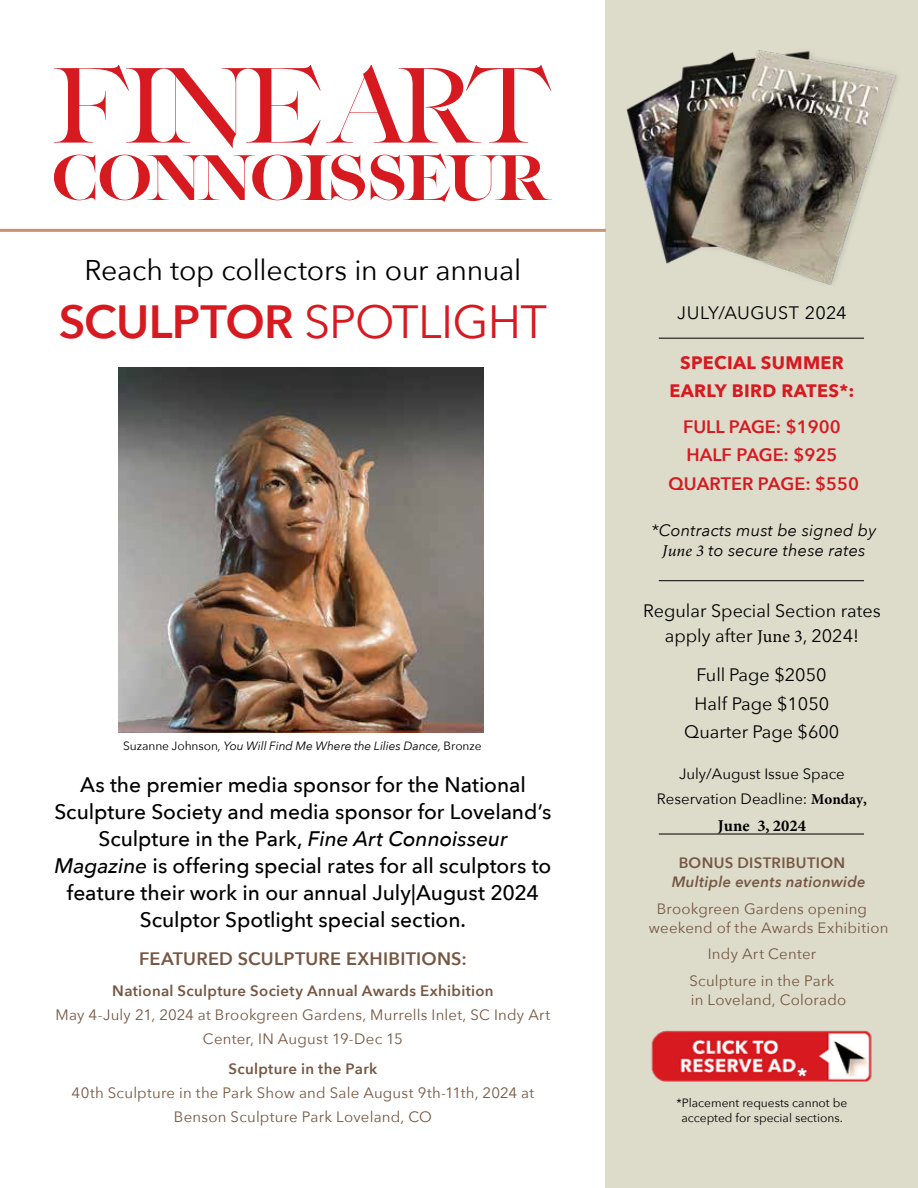
<style>
.page{position:relative;width:918px;height:1188px;background:#fff}
.page>*{position:absolute;margin:0;border:0;box-sizing:border-box;transform-origin:0 0}
.t1{font:46.5px "Avenir Next";letter-spacing:-.015em;color:#d71920}
.t2{font:28.5px "Avenir Next";letter-spacing:-.01em;color:#000}
.t3{font:500 21px/27px "Avenir Next";letter-spacing:-.005em;color:#000;text-align:center}
.t4{font:700 21px "Avenir Next";color:#fff}
.t5{font:18px/28.5px "Avenir Next";color:#000;text-align:center}
.t6{font:600 18px/28.5px "Avenir Next";color:#d71920;text-align:center}
.t7{font:700 18px/28.5px "Avenir Next";letter-spacing:.02em;color:#d71920;text-align:center}
.t8{font:600 18px "Avenir Next";letter-spacing:.015em;color:#765743}
.t9{font:18px "Avenir Next";letter-spacing:.02em;color:#000}
.t10{font:italic 16.5px/19.5px "Avenir Next";letter-spacing:.01em;color:#000;text-align:center}
.t11{font:700 16.5px "Minion Pro";color:#000}
.t12{font:15px/24px "Avenir Next";letter-spacing:.015em;color:#765743;text-align:center}
.t13{font:600 15px "Avenir Next";letter-spacing:.02em;color:#765743}
.t14{font:15px/25.5px "Avenir Next";color:#000;text-align:center}
.t15{font:italic 600 15px "Avenir Next";letter-spacing:.015em;color:#765743}
.t16{font:italic 12px "Avenir Next";letter-spacing:-.005em;color:#000}
.t17{font:12px/15px "Avenir Next";color:#000;text-align:center}
.s1{font-weight:600}
.s2{font-style:normal}
.s3{font-style:italic}
.s4{font-family:"Minion Pro"}
.s5{font-family:"Minion Pro";font-weight:700}
</style>
<div class="page">
<div style="left:606px;top:0;width:312px;height:1188px;background:#dddccb"></div>
<hr style="left:0;top:229px;width:606px;height:3px;background:#c89474">
<img style="left:651px;top:1030px;width:221px;height:52px">
<img style="left:585px;top:9px;width:312px;height:276px">
<hr style="left:659px;top:338px;width:205px;height:1px;background:#000">
<hr style="left:659px;top:580px;width:205px;height:1px;background:#000">
<hr style="left:659px;top:834px;width:205px;height:1px;background:#000">
<svg style="left:54px;top:65px;width:498px;height:137px"></svg>
<img style="left:118px;top:368px;width:366px;height:364px">
<h2 class="t2" style="left:85px;top:246px;width:438px">Reach top collectors in our annual</h2>
<h1 class="t1" style="left:59px;top:283px;width:490px"><span class="s1">SCULPTOR</span> SPOTLIGHT</h1>
<p class="t16" style="left:123px;top:736px;width:360px"><span class="s2">Suzanne Johnson</span>, You Will Find Me Where the Lilies Dance, <span class="s2">Bronze</span></p>
<p class="t3" style="left:54px;top:771px;width:499px">As the premier media sponsor for the National Sculpture Society and media sponsor for Loveland’s Sculpture in the Park, <span class="s3">Fine Art Connoisseur Magazine</span> is offering special rates for all sculptors to feature their work in our annual July|August 2024<br>Sculptor Spotlight special section.</p>
<p class="t8" style="left:139px;top:943px;width:329px">FEATURED SCULPTURE EXHIBITIONS:</p>
<p class="t13" style="left:112px;top:977px;width:383px">National Sculpture Society Annual Awards Exhibition</p>
<p class="t12" style="left:55px;top:1002px;width:496px">May 4-July 21, 2024 at Brookgreen Gardens, Murrells Inlet, SC Indy Art<br>Center, IN August 19-Dec 15</p>
<p class="t13" style="left:229px;top:1056px;width:150px">Sculpture in the Park</p>
<p class="t12" style="left:72px;top:1080px;width:464px">40th Sculpture in the Park Show and Sale August 9th-11th, 2024 at<br>Benson Sculpture Park Loveland, CO</p>
<p class="t9" style="left:677px;top:297px;width:171px">JULY/AUGUST 2024</p>
<p class="t7" style="left:669px;top:348px;width:187px">SPECIAL SUMMER<br>EARLY BIRD RATES*:</p>
<p class="t6" style="left:669px;top:412px;width:192px">FULL PAGE: $1900<br>HALF PAGE: $925<br>QUARTER PAGE: $550</p>
<p class="t10" style="left:651px;top:520px;width:227px">*Contracts must be signed by<br><span class="s4">June 3</span> to secure these rates</p>
<p class="t5" style="left:643px;top:597px;width:239px;line-height:25.5px">Regular Special Section rates apply after <span class="s4">June 3</span>, 2024!</p>
<p class="t5" style="left:684px;top:660px;width:157px">Full Page $2050<br>Half Page $1050<br>Quarter Page $600</p>
<p class="t14" style="left:657px;top:760px;width:211px">July/August Issue Space<br>Reservation Deadline: <span class="s5">Monday,</span></p>
<p class="t11" style="left:718px;top:814px;width:90px">June 3, 2024</p>
<p class="t13" style="left:679px;top:850px;width:168px">BONUS DISTRIBUTION</p>
<p class="t15" style="left:672px;top:869px;width:196px">Multiple events nationwide</p>
<p class="t12" style="left:649px;top:898px;width:241px;line-height:19.5px;text-align:left;text-indent:8px">Brookgreen Gardens opening weekend of the Awards Exhibition</p>
<p class="t12" style="left:689px;top:940px;width:147px;line-height:26.2px">Indy Art Center<br>Sculpture in the Park</p>
<p class="t12" style="left:691px;top:987px;width:157px">in Loveland, Colorado</p>
<h3 class="t4" style="left:797px;top:1057px;width:12px">*</h3>
<p class="t17" style="left:677px;top:1095px;width:172px">*Placement requests cannot be accepted for special sections.</p>
</div>
